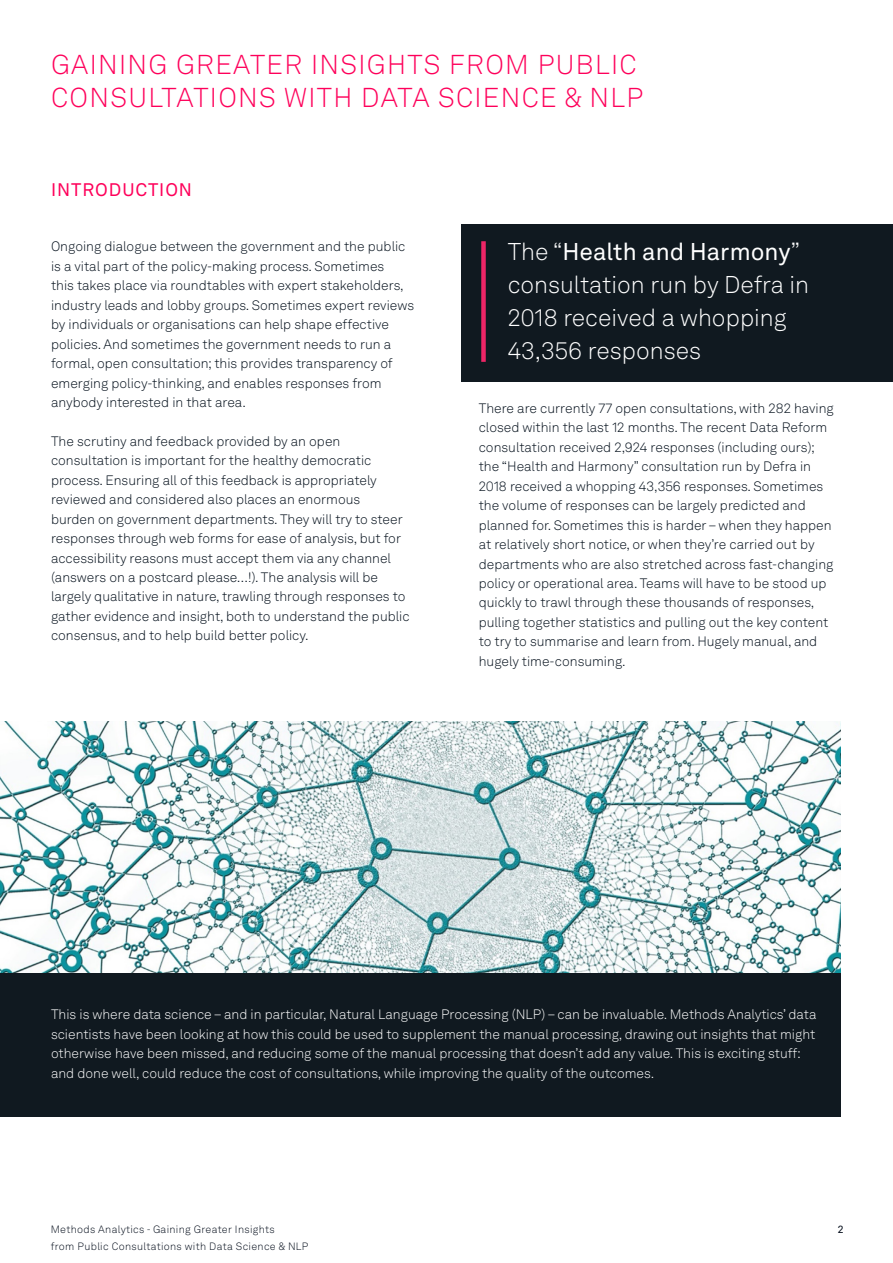
<style>
.page{position:relative;width:893px;height:1263px;background:#fff}
.page>*{position:absolute;margin:0;border:0;box-sizing:border-box;transform-origin:0 0}
.t1{font:300 27px/32.4px "Akkurat LL";letter-spacing:.05em;color:#fe005a}
.t2{font:300 24px/33px "Akkurat LL";color:#fff}
.t3{font:18px "Akkurat LL";letter-spacing:.05em;color:#fe005a}
.t4{font:300 13.5px/19.5px "Akkurat LL";color:#020e1a}
.t5{font:300 13.5px/19.5px "Akkurat LL";color:#fff}
.t6{font:300 10.5px/16.5px "Akkurat LL";letter-spacing:.03em;color:#030c1a}
.t7{font:10.5px "Akkurat LL";color:#030c1a}
.s1{font-weight:400}
</style>
<div class="page">
<div style="left:462px;top:224px;width:431px;height:157px;background:#101920"></div>
<img style="left:0;top:721px;width:840px;height:252px">
<div style="left:0;top:973px;width:841px;height:144px;background:#101920"></div>
<div style="left:481px;top:241px;width:5px;height:121px;background:#ee2566"></div>
<p class="t1" style="left:51px;top:48px;width:594px">GAINING GREATER INSIGHTS FROM PUBLIC<br>CONSULTATIONS WITH DATA SCIENCE &amp; NLP</p>
<p class="t3" style="left:51px;top:177px;width:142px">INTRODUCTION</p>
<p class="t4" style="left:51px;top:237px;width:365px">Ongoing dialogue between the government and the public is a vital part of the policy-making process. Sometimes<br>this takes place via roundtables with expert stakeholders, industry leads and lobby groups. Sometimes expert reviews by individuals or organisations can help shape effective policies. And sometimes the government needs to run a formal, open consultation; this provides transparency of emerging policy-thinking, and enables responses from anybody interested in that area.</p>
<p class="t4" style="left:51px;top:431px;width:360px">The scrutiny and feedback provided by an open consultation is important for the healthy democratic process. Ensuring all of this feedback is appropriately reviewed and considered also places an enormous<br>burden on government departments. They will try to steer responses through web forms for ease of analysis, but for accessibility reasons must accept them via any channel (answers on a postcard please…!). The analysis will be largely qualitative in nature, trawling through responses to gather evidence and insight, both to understand the public consensus, and to help build better policy.</p>
<p class="t2" style="left:508px;top:234px;width:303px">The “<span class="s1">Health and Harmony</span>” consultation run by Defra in<br>2018 received a whopping<br>43,356 responses</p>
<p class="t4" style="left:479px;top:398px;width:357px">There are currently 77 open consultations, with 282 having closed within the last 12 months. The recent Data Reform consultation received 2,924 responses (including ours); the “Health and Harmony” consultation run by Defra in 2018 received a whopping 43,356 responses. Sometimes the volume of responses can be largely predicted and planned for. Sometimes this is harder – when they happen at relatively short notice, or when they’re carried out by departments who are also stretched across fast-changing policy or operational area. Teams will have to be stood up quickly to trawl through these thousands of responses, pulling together statistics and pulling out the key content to try to summarise and learn from. Hugely manual, and hugely time-consuming.</p>
<p class="t5" style="left:51px;top:1004px;width:767px">This is where data science – and in particular, Natural Language Processing (NLP) – can be invaluable. Methods Analytics’ data scientists have been looking at how this could be used to supplement the manual processing, drawing out insights that might otherwise have been missed, and reducing some of the manual processing that doesn’t add any value. This is exciting stuff: and done well, could reduce the cost of consultations, while improving the quality of the outcomes.</p>
<p class="t6" style="left:51px;top:1221px;width:259px">Methods Analytics - Gaining Greater Insights<br>from Public Consultations with Data Science &amp; NLP</p>
<p class="t7" style="left:838px;top:1221px;width:7px">2</p>
</div>
